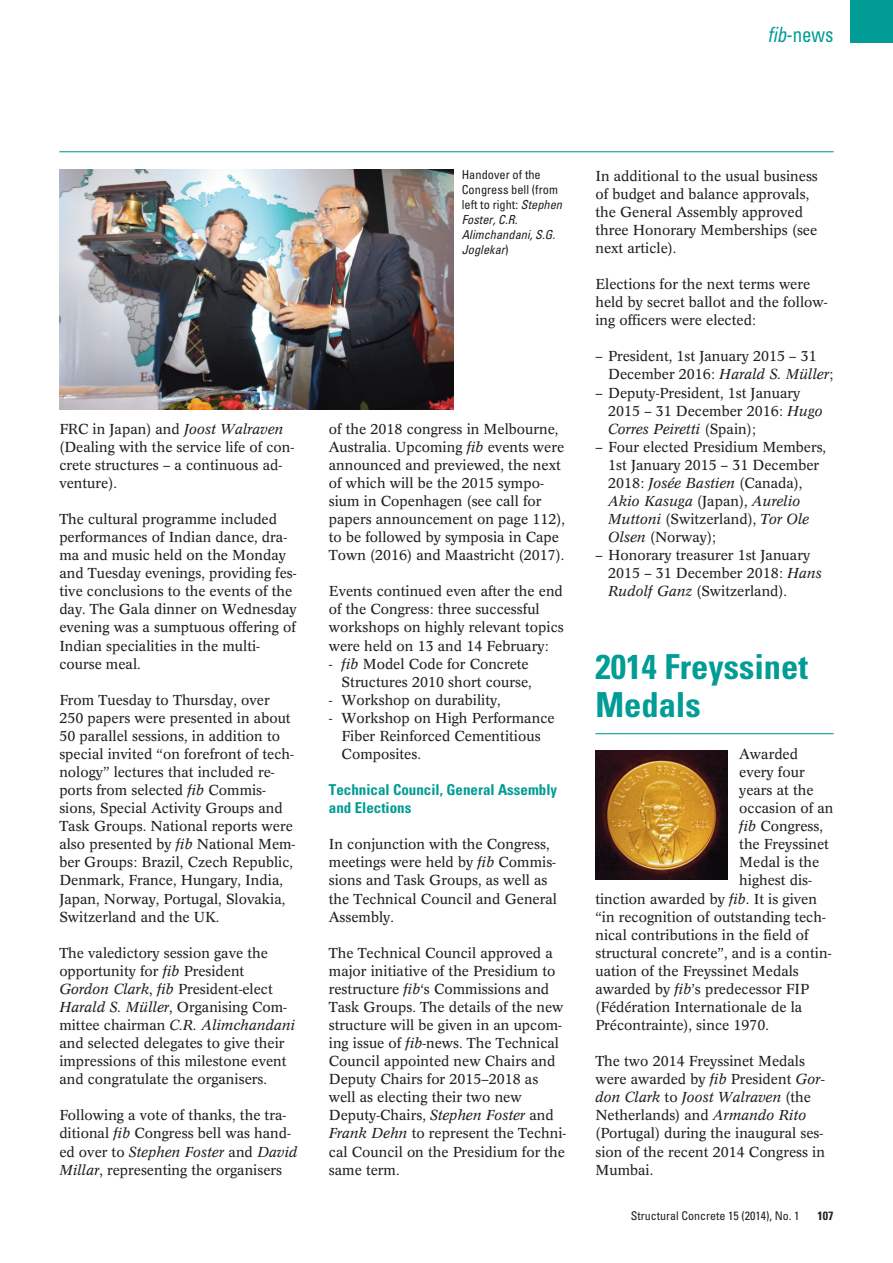
<style>
.page{position:relative;width:893px;height:1263px;background:#fff}
.page>*{position:absolute;margin:0;border:0;box-sizing:border-box;transform-origin:0 0}
.t1{font:700 condensed 34.5px/37.5px "Univers LT Std";color:#009c95}
.t2{font:condensed 21px "Univers LT Std";color:#009c95;scale:.9 1}
.t3{font:700 condensed 15px/18px "Univers LT Std";color:#009c95}
.t4{font:14.25px/18px "Concorde BQ";color:#231f20}
.t5{font:condensed 12.3px/15px "Univers LT Std";color:#231f20}
.t6{font:condensed 12px "Univers LT Std";color:#231f20}
.t7{font:700 condensed 12px "Univers LT Std";color:#231f20}
.s1{font-style:italic}
</style>
<div class="page">
<div style="left:850px;top:0;width:42px;height:43px;background:#009c95"></div>
<hr style="left:595px;top:733px;width:238px;height:1px;background:#009c95">
<hr style="left:59px;top:151px;width:774px;height:1px;background:#009c95">
<img style="left:59px;top:170px;width:395px;height:239px">
<img style="left:595px;top:751px;width:132px;height:129px">
<h2 class="t2" style="left:767px;top:22px;width:75px"><span class="s1">fib</span>-news</h2>
<p class="t4" style="left:59px;top:420px;width:236px">FRC in Japan) and <span class="s1">Joost Walraven </span>(Dealing with the service life of con&shy;crete structures – a continuous ad&shy;venture).</p>
<p class="t4" style="left:59px;top:510px;width:239px">The cultural programme included performances of Indian dance, dra&shy;ma and music held on the Monday and Tuesday evenings, providing fes&shy;tive conclusions to the events of the day. The Gala dinner on Wednesday evening was a sumptuous offering of<br>Indian specialities in the multi&shy;course meal.</p>
<p class="t4" style="left:59px;top:691px;width:237px">From Tuesday to Thursday, over 250 papers were presented in about 50 parallel sessions, in addition to special invited “on forefront of tech&shy;nology” lectures that included re&shy;ports from selected <span class="s1">fib</span> Commis&shy;sions, Special Activity Groups and Task Groups. National reports were also presented by <span class="s1">fib</span> National Mem&shy;ber Groups: Brazil, Czech Republic, Denmark, France, Hungary, India, Japan, Norway, Portugal, Slovakia, Switzerland and the UK.</p>
<p class="t4" style="left:59px;top:944px;width:237px">The valedictory session gave the opportunity for <span class="s1">fib</span> President <span class="s1">Gordon Clark</span>, <span class="s1">fib</span> President-elect <span class="s1">Harald S. Müller</span>, Organising Com&shy;mittee chairman <span class="s1">C.R. Alimchandani </span>and selected delegates to give their impressions of this milestone event and congratulate the organisers.</p>
<p class="t4" style="left:59px;top:1107px;width:240px">Following a vote of thanks, the tra&shy;ditional <span class="s1">fib</span> Congress bell was hand&shy;ed over to <span class="s1">Stephen Foster</span> and <span class="s1">David Millar</span>, representing the organisers</p>
<p class="t5" style="left:461px;top:167px;width:102px">Handover of the<br>Congress bell (from left to right: <span class="s1">Stephen<br>Foster, C.R.<br>Alimchandani, S.G.<br>Joglekar</span>)</p>
<p class="t4" style="left:329px;top:420px;width:237px">of the 2018 congress in Melbourne, Australia. Upcoming <span class="s1">fib</span> events were announced and previewed, the next of which will be the 2015 sympo&shy;sium in Copenhagen (see call for papers announcement on page 112), to be followed by symposia in Cape Town (2016) and Maastricht (2017).</p>
<p class="t4" style="left:329px;top:583px;width:236px">Events continued even after the end of the Congress: three successful workshops on highly relevant topics were held on 13 and 14 February:</p>
<p class="t4" style="left:329px;top:655px;width:204px;text-align:right">- <span class="s1">fib</span> Model Code for Concrete<br>Structures 2010 short course,</p>
<p class="t4" style="left:329px;top:691px;width:173px">- Workshop on durability,</p>
<p class="t4" style="left:341px;top:709px;width:214px;text-indent:-13px">- Workshop on High Performance<br>Fiber Reinforced Cementitious<br>Composites.</p>
<p class="t3" style="left:329px;top:781px;width:230px">Technical Council, General Assembly and Elections</p>
<p class="t4" style="left:329px;top:836px;width:230px">In conjunction with the Congress, meetings were held by <span class="s1">fib</span> Commis&shy;sions and Task Groups, as well as the Technical Council and General<br>Assembly.</p>
<p class="t4" style="left:329px;top:944px;width:239px">The Technical Council approved a major initiative of the Presidium to restructure <span class="s1">fib</span>‘s Commissions and<br>Task Groups. The details of the new structure will be given in an upcom&shy;ing issue of <span class="s1">fib</span>-news. The Technical<br>Council appointed new Chairs and<br>Deputy Chairs for 2015–2018 as well as electing their two new<br>Deputy-Chairs, <span class="s1">Stephen Foster</span> and<br><span class="s1">Frank Dehn</span> to represent the Techni&shy;cal Council on the Presidium for the same term.</p>
<p class="t4" style="left:595px;top:167px;width:224px">In additional to the usual business of budget and balance approvals, the General Assembly approved three Honorary Memberships (see next article).</p>
<p class="t4" style="left:595px;top:275px;width:234px">Elections for the next terms were held by secret ballot and the follow&shy;ing officers were elected:</p>
<p class="t4" style="left:608px;top:348px;width:226px;text-indent:-13px">– President, 1st January 2015 – 31<br>December 2016: <span class="s1">Harald S. Müller</span>;</p>
<p class="t4" style="left:608px;top:384px;width:216px;text-indent:-13px">– Deputy-President, 1st January<br>2015 – 31 December 2016: <span class="s1">Hugo<br>Corres Peiretti</span> (Spain);</p>
<p class="t4" style="left:608px;top:438px;width:219px;text-indent:-13px">– Four elected Presidium Members,<br>1st January 2015 – 31 December<br>2018: <span class="s1">Josée Bastien</span> (Canada),<br><span class="s1">Akio Kasuga</span> (Japan), <span class="s1">Aurelio<br>Muttoni</span> (Switzerland), <span class="s1">Tor Ole<br>Olsen</span> (Norway);</p>
<p class="t4" style="left:608px;top:546px;width:215px;text-indent:-13px">– Honorary treasurer 1st January<br>2015 – 31 December 2018: <span class="s1">Hans<br>Rudolf Ganz</span> (Switzerland).</p>
<h1 class="t1" style="left:595px;top:648px;width:214px">2014 Freyssinet<br>Medals</h1>
<p class="t4" style="left:739px;top:745px;width:60px">Awarded</p>
<p class="t4" style="left:739px;top:763px;width:67px">every four</p>
<p class="t4" style="left:739px;top:781px;width:76px">years at the</p>
<p class="t4" style="left:739px;top:799px;width:96px">occasion of an</p>
<p class="t4" style="left:739px;top:817px;width:85px"><span class="s1">fib</span> Congress,</p>
<p class="t4" style="left:739px;top:836px;width:91px">the Freyssinet</p>
<p class="t4" style="left:739px;top:854px;width:81px">Medal is the</p>
<p class="t4" style="left:739px;top:872px;width:74px">highest dis-</p>
<p class="t4" style="left:595px;top:890px;width:223px">tinction awarded by <span class="s1">fib</span>. It is given</p>
<p class="t4" style="left:595px;top:908px;width:232px">“in recognition of outstanding tech-</p>
<p class="t4" style="left:595px;top:926px;width:215px">nical contributions in the field of</p>
<p class="t4" style="left:595px;top:944px;width:237px">structural concrete”, and is a contin-</p>
<p class="t4" style="left:595px;top:962px;width:205px">uation of the Freyssinet Medals</p>
<p class="t4" style="left:595px;top:980px;width:215px">awarded by <span class="s1">fib</span>’s predecessor FIP</p>
<p class="t4" style="left:595px;top:998px;width:208px">(Fédération Internationale de la</p>
<p class="t4" style="left:595px;top:1016px;width:175px">Précontrainte), since 1970.</p>
<p class="t4" style="left:595px;top:1052px;width:232px">The two 2014 Freyssinet Medals were awarded by <span class="s1">fib</span> President <span class="s1">Gor&shy;don Clark</span> to <span class="s1">Joost Walraven</span> (the<br>Netherlands) and <span class="s1">Armando Rito </span>(Portugal) during the inaugural ses&shy;sion of the recent 2014 Congress in<br>Mumbai.</p>
<p class="t6" style="left:631px;top:1208px;width:170px">Structural Concrete 15 (2014), No. 1</p>
<p class="t7" style="left:817px;top:1209px;width:17px">107</p>
</div>
